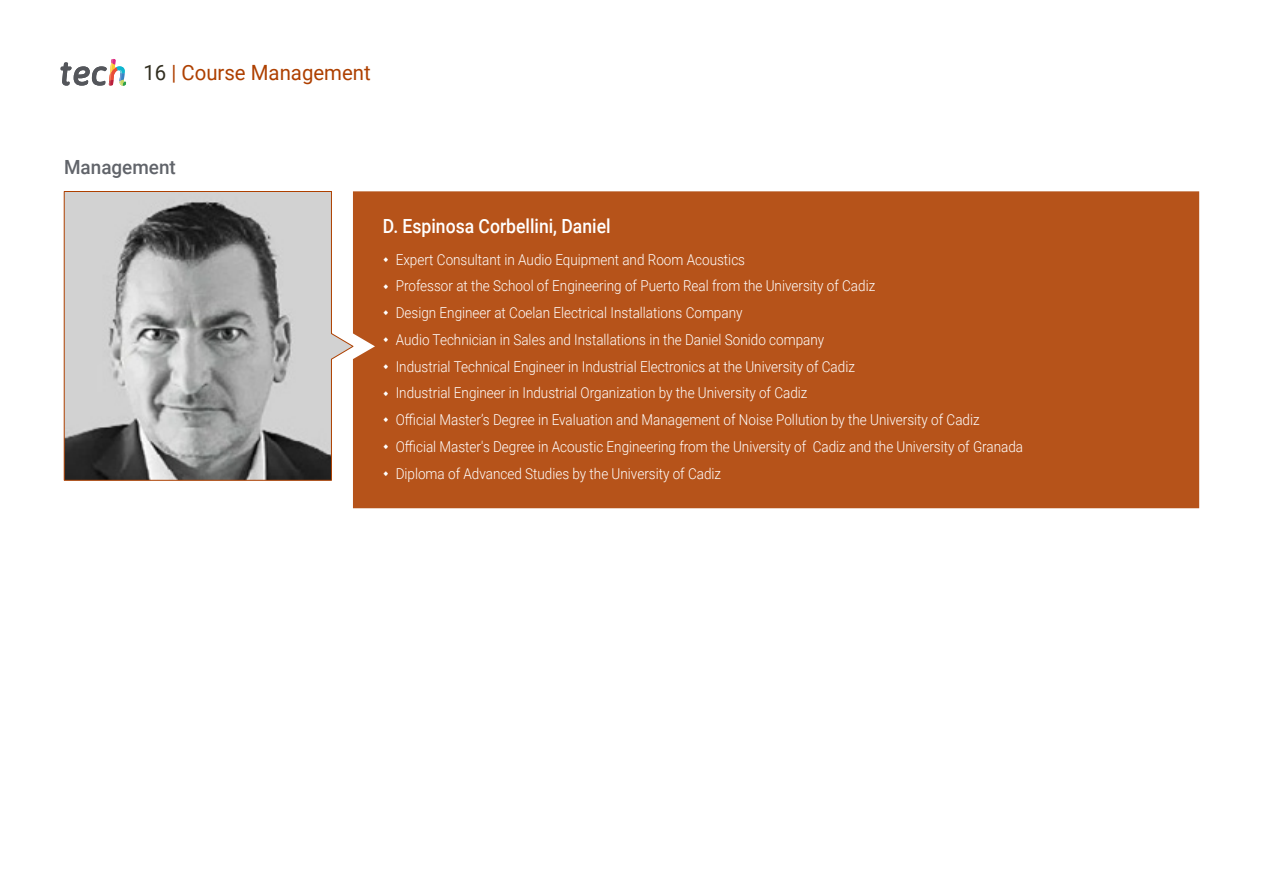
<style>
.page{position:relative;width:1263px;height:893px;background:#fff}
.page>*{position:absolute;margin:0;border:0;box-sizing:border-box;transform-origin:0 0}
.t1{font:21px "Roboto";color:#ae4000}
.t2{font:500 19.5px "Roboto";color:#fff;scale:.9 1}
.t3{font:500 19.5px "Roboto";color:#61646a}
.t4{font:300 15px/26.7px "Roboto";color:#fff;scale:.9 1}
.s1{color:#312e20}
</style>
<div class="page">
<div style="left:353px;top:191px;width:846px;height:317px;background:#b6531a"></div>
<svg style="left:64px;top:191px;width:290px;height:290px;background:#aaa9a8"></svg>
<svg style="left:61px;top:59px;width:65px;height:27px"></svg>
<svg style="left:384px;top:257px;width:4px;height:5px"></svg>
<svg style="left:384px;top:284px;width:4px;height:5px"></svg>
<svg style="left:384px;top:310px;width:4px;height:5px"></svg>
<svg style="left:384px;top:337px;width:4px;height:5px"></svg>
<svg style="left:384px;top:364px;width:4px;height:5px"></svg>
<svg style="left:384px;top:391px;width:4px;height:5px"></svg>
<svg style="left:384px;top:417px;width:4px;height:5px"></svg>
<svg style="left:384px;top:444px;width:4px;height:5px"></svg>
<svg style="left:384px;top:471px;width:4px;height:5px"></svg>
<h1 class="t1" style="left:144px;top:57px;width:229px"><span class="s1">16</span> | Course Management</h1>
<h2 class="t3" style="left:64px;top:154px;width:113px">Management</h2>
<h2 class="t2" style="left:383px;top:212px;width:254px">D. Espinosa Corbellini, Daniel</h2>
<p class="t4" style="left:396px;top:245px;width:699px">Expert Consultant in Audio Equipment and Room Acoustics<br>Professor at the School of Engineering of Puerto Real from the University of Cadiz<br>Design Engineer at Coelan Electrical Installations Company<br>Audio Technician in Sales and Installations in the Daniel Sonido company<br>Industrial Technical Engineer in Industrial Electronics at the University of Cadiz<br>Industrial Engineer in Industrial Organization by the University of Cadiz<br>Official Master’s Degree in Evaluation and Management of Noise Pollution by the University of Cadiz Official Master's Degree in Acoustic Engineering from the University of Cadiz and the University of Granada Diploma of Advanced Studies by the University of Cadiz</p>
</div>
